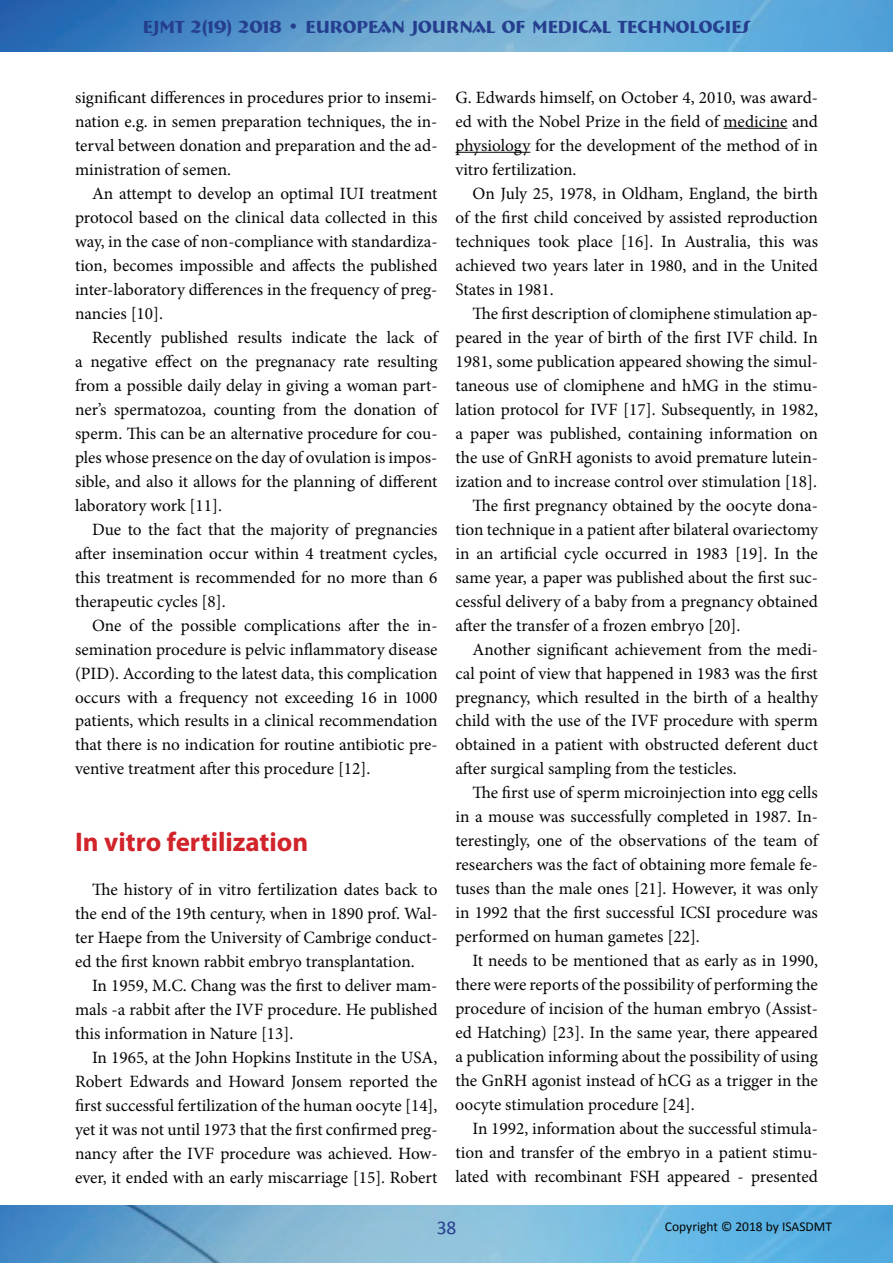
<style>
.page{position:relative;width:893px;height:1263px;background:#fff}
.page>*{position:absolute;margin:0;border:0;box-sizing:border-box;transform-origin:0 0}
.t1{font:700 27px "Myriad Pro";color:#d1232a}
.t2{font:19.5px "Calibri";color:#253f8e}
.t3{font:700 18px "Bremen BT";color:#253f8e}
.t4{font:17.25px/24px "Minion Pro";color:#040503;text-align:justify}
.t5{font:13.5px "Calibri";color:#040503}
</style>
<div class="page">
<img style="left:0;top:0;width:893px;height:52px">
<img style="left:0;top:1205px;width:893px;height:58px">
<hr style="left:723px;top:128px;width:64px;height:1px;background:#040503">
<hr style="left:455px;top:152px;width:75px;height:1px;background:#040503">
<p class="t3" style="left:143px;top:15px;width:609px">EJMT 2(19) 2018 • EUROPEAN JOURNAL OF MEDICAL TECHNOLOGIES</p>
<p class="t4" style="left:75px;top:85px;width:364px">significant differences in procedures prior to insemi&shy;nation e.g. in semen preparation techniques, the in&shy;terval between donation and preparation and the ad&shy;ministration of semen.</p>
<p class="t4" style="left:75px;top:181px;width:364px;text-indent:17px">An attempt to develop an optimal IUI treatment protocol based on the clinical data collected in this way, in the case of non-compliance with standardiza&shy;tion, becomes impossible and affects the published inter-laboratory differences in the frequency of preg&shy;nancies [10].</p>
<p class="t4" style="left:75px;top:325px;width:364px;text-indent:17px">Recently published results indicate the lack of a negative effect on the pregnanacy rate resulting from a possible daily delay in giving a woman part&shy;ner’s spermatozoa, counting from the donation of sperm. This can be an alternative procedure for cou&shy;ples whose presence on the day of ovulation is impos&shy;sible, and also it allows for the planning of different laboratory work [11].</p>
<p class="t4" style="left:75px;top:517px;width:364px;text-indent:17px">Due to the fact that the majority of pregnancies after insemination occur within 4 treatment cycles, this treatment is recommended for no more than 6 therapeutic cycles [8].</p>
<p class="t4" style="left:75px;top:613px;width:364px;text-indent:17px">One of the possible complications after the in&shy;semination procedure is pelvic inflammatory disease (PID). According to the latest data, this complication occurs with a frequency not exceeding 16 in 1000 patients, which results in a clinical recommendation that there is no indication for routine antibiotic pre&shy;ventive treatment after this procedure [12].</p>
<h1 class="t1" style="left:75px;top:824px;width:235px">In vitro fertilization</h1>
<p class="t4" style="left:75px;top:877px;width:364px;text-indent:17px">The history of in vitro fertilization dates back to the end of the 19th century, when in 1890 prof. Wal&shy;ter Haepe from the University of Cambrige conduct&shy;ed the first known rabbit embryo transplantation.</p>
<p class="t4" style="left:75px;top:973px;width:364px;text-indent:17px">In 1959, M.C. Chang was the first to deliver mam&shy;mals -a rabbit after the IVF procedure. He published this information in Nature [13].</p>
<p class="t4" style="left:75px;top:1045px;width:364px;text-indent:17px">In 1965, at the John Hopkins Institute in the USA, Robert Edwards and Howard Jonsem reported the first successful fertilization of the human oocyte [14], yet it was not until 1973 that the first confirmed preg&shy;nancy after the IVF procedure was achieved. How&shy;ever, it ended with an early miscarriage [15]. Robert</p>
<p class="t4" style="left:455px;top:85px;width:364px">G. Edwards himself, on October 4, 2010, was award&shy;ed with the Nobel Prize in the field of medicine and physiology for the development of the method of in vitro fertilization.</p>
<p class="t4" style="left:455px;top:181px;width:364px;text-indent:17px">On July 25, 1978, in Oldham, England, the birth of the first child conceived by assisted reproduction techniques took place [16]. In Australia, this was achieved two years later in 1980, and in the United States in 1981.</p>
<p class="t4" style="left:472px;top:301px;width:347px">The first description of clomiphene stimulation ap-</p>
<p class="t4" style="left:455px;top:325px;width:364px">peared in the year of birth of the first IVF child. In</p>
<p class="t4" style="left:455px;top:349px;width:364px">1981, some publication appeared showing the simul-</p>
<p class="t4" style="left:455px;top:373px;width:364px">taneous use of clomiphene and hMG in the stimu-</p>
<p class="t4" style="left:455px;top:397px;width:364px">lation protocol for IVF [17]. Subsequently, in 1982,</p>
<p class="t4" style="left:455px;top:421px;width:364px">a paper was published, containing information on</p>
<p class="t4" style="left:455px;top:445px;width:364px">the use of GnRH agonists to avoid premature lutein-</p>
<p class="t4" style="left:455px;top:469px;width:363px">ization and to increase control over stimulation [18].</p>
<p class="t4" style="left:472px;top:493px;width:347px">The first pregnancy obtained by the oocyte dona-</p>
<p class="t4" style="left:455px;top:517px;width:364px">tion technique in a patient after bilateral ovariectomy</p>
<p class="t4" style="left:455px;top:541px;width:364px">in an artificial cycle occurred in 1983 [19]. In the</p>
<p class="t4" style="left:455px;top:565px;width:364px">same year, a paper was published about the first suc-</p>
<p class="t4" style="left:455px;top:589px;width:364px">cessful delivery of a baby from a pregnancy obtained</p>
<p class="t4" style="left:455px;top:613px;width:286px">after the transfer of a frozen embryo [20].</p>
<p class="t4" style="left:472px;top:637px;width:347px">Another significant achievement from the medi-</p>
<p class="t4" style="left:455px;top:661px;width:364px">cal point of view that happened in 1983 was the first</p>
<p class="t4" style="left:455px;top:685px;width:364px">pregnancy, which resulted in the birth of a healthy</p>
<p class="t4" style="left:455px;top:709px;width:364px">child with the use of the IVF procedure with sperm</p>
<p class="t4" style="left:455px;top:733px;width:364px">obtained in a patient with obstructed deferent duct</p>
<p class="t4" style="left:455px;top:757px;width:283px">after surgical sampling from the testicles.</p>
<p class="t4" style="left:472px;top:781px;width:347px">The first use of sperm microinjection into egg cells</p>
<p class="t4" style="left:455px;top:805px;width:364px">in a mouse was successfully completed in 1987. In-</p>
<p class="t4" style="left:455px;top:829px;width:364px">terestingly, one of the observations of the team of</p>
<p class="t4" style="left:455px;top:853px;width:364px">researchers was the fact of obtaining more female fe-</p>
<p class="t4" style="left:455px;top:877px;width:364px">tuses than the male ones [21]. However, it was only</p>
<p class="t4" style="left:455px;top:901px;width:364px">in 1992 that the first successful ICSI procedure was</p>
<p class="t4" style="left:455px;top:925px;width:246px">performed on human gametes [22].</p>
<p class="t4" style="left:472px;top:949px;width:347px">It needs to be mentioned that as early as in 1990,</p>
<p class="t4" style="left:455px;top:973px;width:364px">there were reports of the possibility of performing the</p>
<p class="t4" style="left:455px;top:997px;width:364px">procedure of incision of the human embryo (Assist-</p>
<p class="t4" style="left:455px;top:1021px;width:364px">ed Hatching) [23]. In the same year, there appeared</p>
<p class="t4" style="left:455px;top:1045px;width:364px">a publication informing about the possibility of using</p>
<p class="t4" style="left:455px;top:1069px;width:364px">the GnRH agonist instead of hCG as a trigger in the</p>
<p class="t4" style="left:455px;top:1093px;width:241px">oocyte stimulation procedure [24].</p>
<p class="t4" style="left:472px;top:1117px;width:347px">In 1992, information about the successful stimula-</p>
<p class="t4" style="left:455px;top:1141px;width:364px">tion and transfer of the embryo in a patient stimu-</p>
<p class="t4" style="left:455px;top:1165px;width:364px">lated with recombinant FSH appeared - presented</p>
<p class="t2" style="left:437px;top:1215px;width:21px">38</p>
<p class="t5" style="left:665px;top:1218px;width:169px">Copyright © 2018 by ISASDMT</p>
</div>
